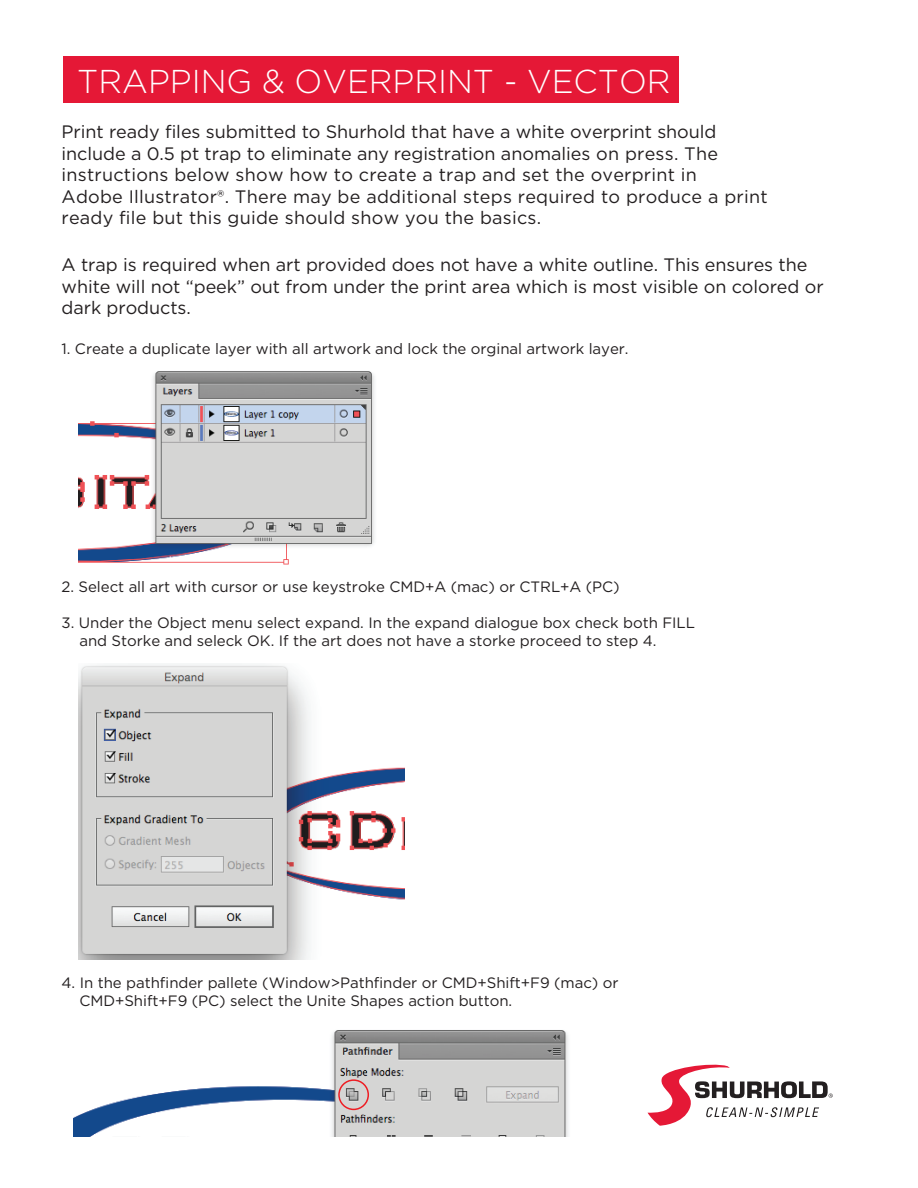
<style>
.page{position:relative;width:918px;height:1188px;background:#fff}
.page>*{position:absolute;margin:0;border:0;box-sizing:border-box;transform-origin:0 0}
.t1{font:300 33px "Gotham";color:#fff}
.t2{font:18px/21.6px "Gotham";letter-spacing:.015em;color:#231f20}
.t3{font:18px/21.6px "Gotham";letter-spacing:-.005em;color:#231f20}
.t4{font:15px/18px "Gotham";letter-spacing:-.005em;color:#231f20}
</style>
<div class="page">
<img style="left:78px;top:371px;width:297px;height:194px">
<div style="left:64px;top:56px;width:615px;height:47px;background:#e51836"></div>
<img style="left:78px;top:664px;width:327px;height:295px">
<img style="left:74px;top:1030px;width:494px;height:107px">
<div style="left:338px;top:1079px;width:31px;height:31px;border:2px solid #ee1d23;border-radius:50%"></div>
<svg style="left:648px;top:1064px;width:185px;height:62px"></svg>
<h1 class="t1" style="left:77px;top:60px;width:595px">TRAPPING &amp; OVERPRINT - VECTOR</h1>
<p class="t2" style="left:62px;top:120px;width:708px">Print ready files submitted to Shurhold that have a white overprint should include a 0.5 pt trap to eliminate any registration anomalies on press. The instructions below show how to create a trap and set the overprint in<br>Adobe Illustrator®. There may be additional steps required to produce a print ready file but this guide should show you the basics.</p>
<p class="t3" style="left:62px;top:254px;width:764px">A trap is required when art provided does not have a white outline. This ensures the white will not “peek” out from under the print area which is most visible on colored or dark products.</p>
<p class="t4" style="left:62px;top:339px;width:568px">1. Create a duplicate layer with all artwork and lock the orginal artwork layer.</p>
<p class="t4" style="left:62px;top:577px;width:560px">2. Select all art with cursor or use keystroke CMD+A (mac) or CTRL+A (PC)</p>
<p class="t4" style="left:79px;top:613px;width:617px;text-indent:-18px">3. Under the Object menu select expand. In the expand dialogue box check both FILL and Storke and seleck OK. If the art does not have a storke proceed to step 4.</p>
<p class="t4" style="left:79px;top:973px;width:541px;text-indent:-18px">4. In the pathfinder pallete (Window&gt;Pathfinder or CMD+Shift+F9 (mac) or<br>CMD+Shift+F9 (PC) select the Unite Shapes action button.</p>
</div>
